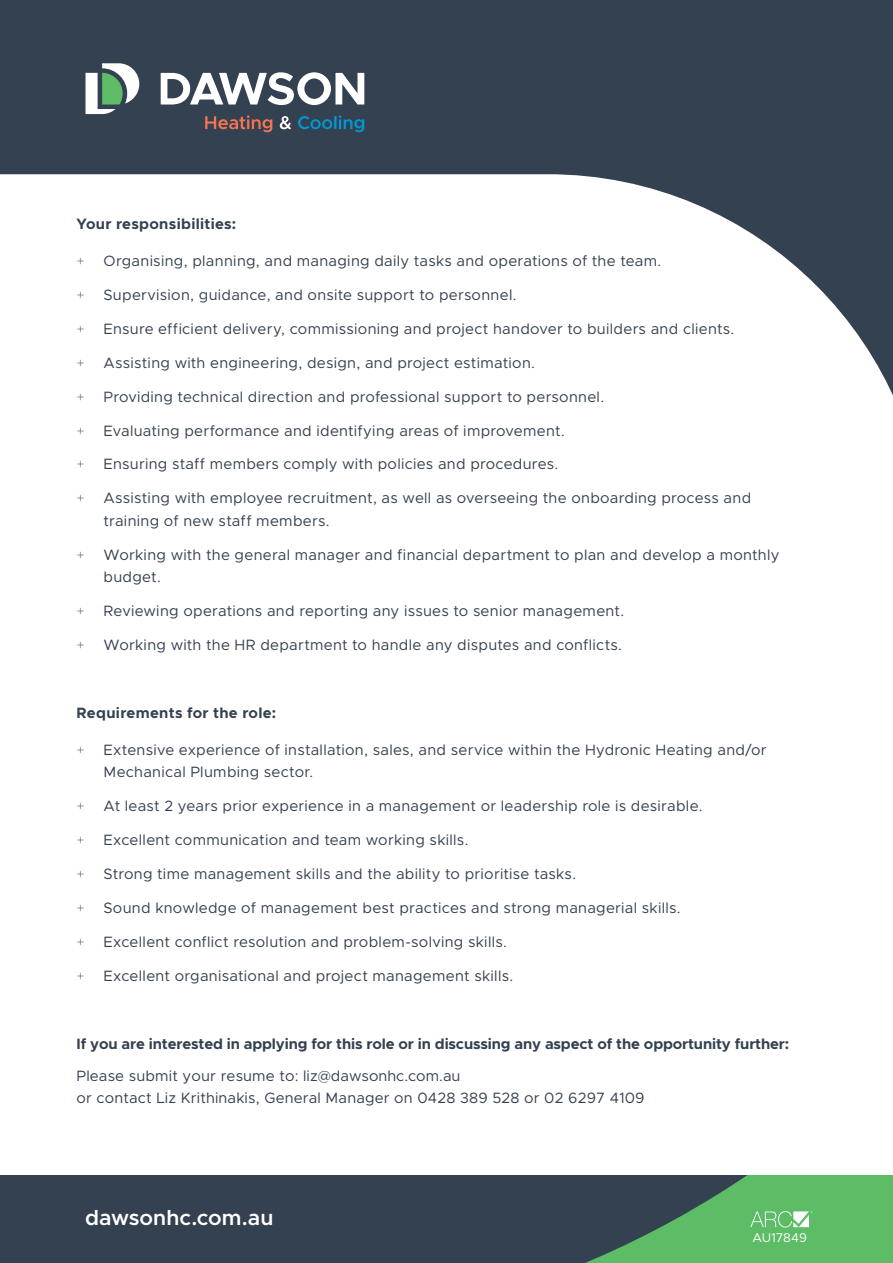
<style>
.page{position:relative;width:893px;height:1263px;background:#fff}
.page>*{position:absolute;margin:0;border:0;box-sizing:border-box;transform-origin:0 0}
.t1{font:600 21.45px "Metropolis";color:#fff}
.Body_Copy_Bullets{font:15px/22.5px "Metropolis";letter-spacing:.02em;color:#344150}
.Body_Copy_Bullets-2{font:700 15px/31.5px "Metropolis";letter-spacing:-.01em;color:#344150}
.Body_Copy_Bullets-3{font:700 15px "Metropolis";letter-spacing:.02em;color:#344150}
.t2{font:300 15px "Uni Neue";color:#344150}
.t3{font:12.75px "Metropolis";letter-spacing:-.005em;color:#fff}
.s1{font-weight:400}
</style>
<div class="page">
<svg style="left:0;top:1175px;width:893px;height:88px;fill:#344150"></svg>
<svg style="left:750px;top:1211px;width:63px;height:16px"></svg>
<div style="left:0;top:0;width:893px;height:616px;background:#344150"></div>
<div style="left:0;top:174px;width:893px;height:442px;background:#fff"></div>
<svg style="left:161px;top:72px;width:203px;height:33px"></svg>
<svg style="left:86px;top:63px;width:53px;height:51px"></svg>
<svg style="left:298px;top:115px;width:66px;height:17px"></svg>
<svg style="left:280px;top:116px;width:11px;height:13px"></svg>
<svg style="left:205px;top:115px;width:67px;height:17px"></svg>
<p class="Body_Copy_Bullets-3" style="left:77px;top:214px;width:161px">Your responsibilities:</p>
<p class="t2" style="left:77px;top:251px;width:10px">+</p>
<p class="Body_Copy_Bullets" style="left:104px;top:249px;width:559px">Organising, planning, and managing daily tasks and operations of the team.</p>
<p class="t2" style="left:77px;top:285px;width:10px">+</p>
<p class="Body_Copy_Bullets" style="left:104px;top:283px;width:415px">Supervision, guidance, and onsite support to personnel.</p>
<p class="t2" style="left:77px;top:319px;width:10px">+</p>
<p class="Body_Copy_Bullets" style="left:104px;top:317px;width:632px">Ensure efficient delivery, commissioning and project handover to builders and clients.</p>
<p class="t2" style="left:77px;top:353px;width:10px">+</p>
<p class="Body_Copy_Bullets" style="left:104px;top:351px;width:433px">Assisting with engineering, design, and project estimation.</p>
<p class="t2" style="left:77px;top:387px;width:10px">+</p>
<p class="Body_Copy_Bullets" style="left:104px;top:385px;width:502px">Providing technical direction and professional support to personnel.</p>
<p class="t2" style="left:77px;top:421px;width:10px">+</p>
<p class="Body_Copy_Bullets" style="left:104px;top:419px;width:463px">Evaluating performance and identifying areas of improvement.</p>
<p class="t2" style="left:77px;top:455px;width:10px">+</p>
<p class="Body_Copy_Bullets" style="left:104px;top:453px;width:456px">Ensuring staff members comply with policies and procedures.</p>
<p class="t2" style="left:77px;top:489px;width:10px">+</p>
<p class="Body_Copy_Bullets" style="left:104px;top:487px;width:649px">Assisting with employee recruitment, as well as overseeing the onboarding process and training of new staff members.</p>
<p class="t2" style="left:77px;top:545px;width:10px">+</p>
<p class="Body_Copy_Bullets" style="left:104px;top:543px;width:678px">Working with the general manager and financial department to plan and develop a monthly budget.</p>
<p class="t2" style="left:77px;top:602px;width:10px">+</p>
<p class="Body_Copy_Bullets" style="left:104px;top:600px;width:522px">Reviewing operations and reporting any issues to senior management.</p>
<p class="t2" style="left:77px;top:635px;width:10px">+</p>
<p class="Body_Copy_Bullets" style="left:104px;top:634px;width:520px">Working with the HR department to handle any disputes and conflicts.</p>
<p class="Body_Copy_Bullets-3" style="left:77px;top:703px;width:201px">Requirements for the role:</p>
<p class="t2" style="left:77px;top:740px;width:10px">+</p>
<p class="Body_Copy_Bullets" style="left:104px;top:738px;width:665px">Extensive experience of installation, sales, and service within the Hydronic Heating and/or<br>Mechanical Plumbing sector.</p>
<p class="t2" style="left:77px;top:797px;width:10px">+</p>
<p class="Body_Copy_Bullets" style="left:104px;top:795px;width:600px">At least 2 years prior experience in a management or leadership role is desirable.</p>
<p class="t2" style="left:77px;top:831px;width:10px">+</p>
<p class="Body_Copy_Bullets" style="left:104px;top:829px;width:366px">Excellent communication and team working skills.</p>
<p class="t2" style="left:77px;top:865px;width:10px">+</p>
<p class="Body_Copy_Bullets" style="left:104px;top:863px;width:474px">Strong time management skills and the ability to prioritise tasks.</p>
<p class="t2" style="left:77px;top:899px;width:10px">+</p>
<p class="Body_Copy_Bullets" style="left:104px;top:897px;width:579px">Sound knowledge of management best practices and strong managerial skills.</p>
<p class="t2" style="left:77px;top:932px;width:10px">+</p>
<p class="Body_Copy_Bullets" style="left:104px;top:931px;width:405px">Excellent conflict resolution and problem-solving skills.</p>
<p class="t2" style="left:77px;top:966px;width:10px">+</p>
<p class="Body_Copy_Bullets" style="left:104px;top:964px;width:411px">Excellent organisational and project management skills.</p>
<p class="Body_Copy_Bullets-2" style="left:77px;top:1028px;width:714px">If you are interested in applying for this role or in discussing any aspect of the opportunity further:<br><span class="s1">Please submit your resume to: liz@dawsonhc.com.au</span></p>
<p class="Body_Copy_Bullets" style="left:77px;top:1086px;width:570px">or contact Liz Krithinakis, General Manager on 0428 389 528 or 02 6297 4109</p>
<p class="t1" style="left:85px;top:1204px;width:190px">dawsonhc.com.au</p>
<p class="t3" style="left:752px;top:1229px;width:56px">AU17849</p>
</div>
